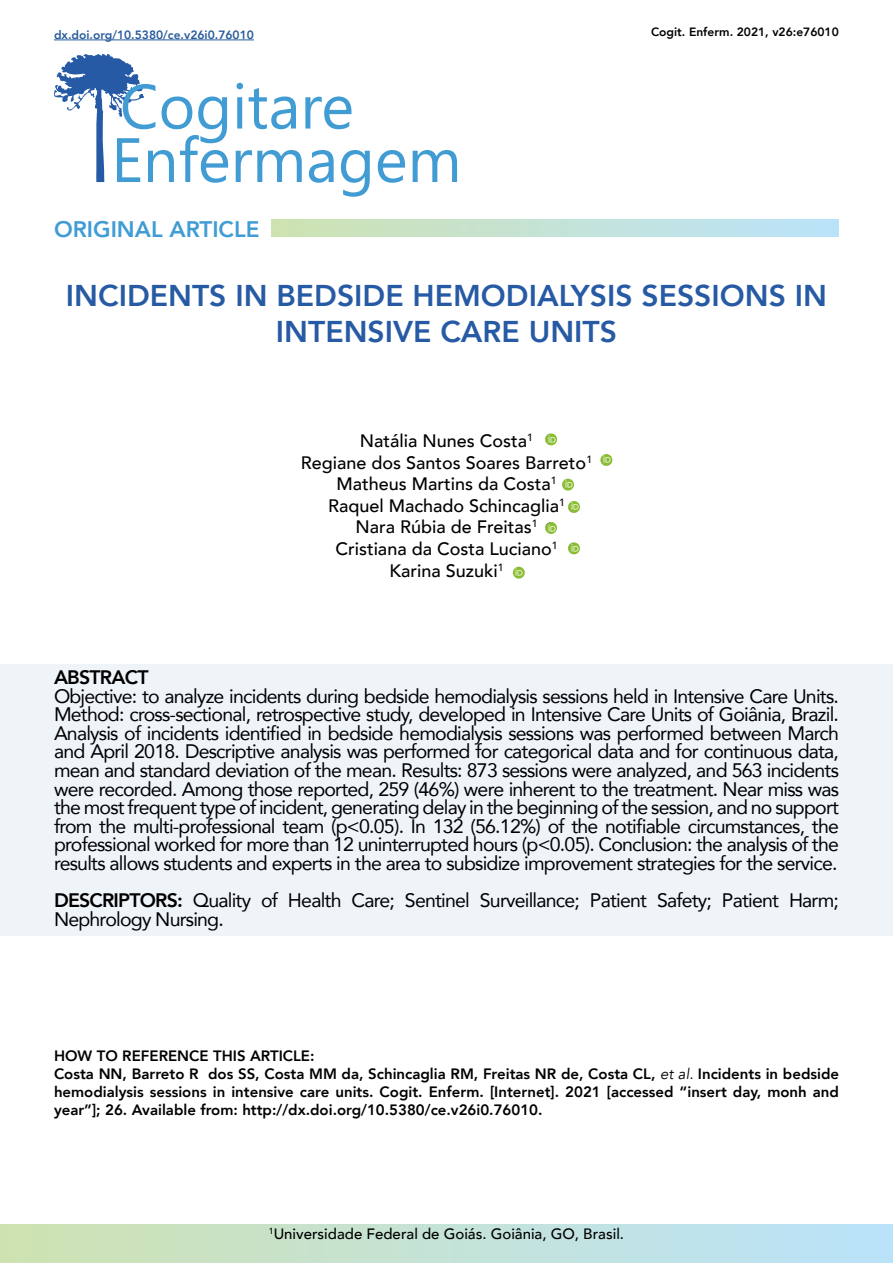
<style>
.page{position:relative;width:893px;height:1263px;background:#fff}
.page>*{position:absolute;margin:0;border:0;box-sizing:border-box;transform-origin:0 0}
.t1{font:800 30px/36px "Avenir";color:#275aa4;text-align:center}
.t2{font:800 22.5px "Avenir";color:#409cd4}
.t3{font:19.5px/18.6px "Avenir";letter-spacing:-.04em;color:#000;text-align:justify}
.t4{font:800 19.5px "Avenir";letter-spacing:-.04em;color:#000}
.t5{font:500 18px/21.6px "Avenir";color:#000;text-align:center}
.t6{font:800 15px/18px "Avenir";color:#000}
.t7{font:500 15px "Avenir";color:#000}
.t8{font:800 12px "Avenir";color:#275b9b}
.t9{font:800 12px "Avenir";color:#000}
.s1{font-weight:800}
.s2{font-weight:400;font-style:italic}
</style>
<div class="page">
<svg style="left:236px;top:150px;width:66px;height:32px"></svg>
<svg style="left:309px;top:150px;width:25px;height:33px"></svg>
<svg style="left:341px;top:150px;width:29px;height:47px"></svg>
<svg style="left:378px;top:150px;width:27px;height:33px"></svg>
<svg style="left:413px;top:150px;width:44px;height:32px"></svg>
<svg style="left:54px;top:54px;width:174px;height:129px"></svg>
<svg style="left:237px;top:83px;width:6px;height:46px"></svg>
<svg style="left:249px;top:88px;width:47px;height:41px"></svg>
<svg style="left:305px;top:97px;width:46px;height:32px"></svg>
<div style="left:0;top:664px;width:893px;height:272px;background:#eff4f9"></div>
<div style="left:271px;top:220px;width:568px;height:16px;background:linear-gradient(to right,#cee2b2,#bae3fb)"></div>
<hr style="left:54px;top:40px;width:200px;height:1px;background:#275b9b">
<svg style="left:568px;top:542px;width:12px;height:12px"></svg>
<svg style="left:545px;top:522px;width:12px;height:12px"></svg>
<svg style="left:600px;top:454px;width:12px;height:12px"></svg>
<svg style="left:562px;top:479px;width:12px;height:12px"></svg>
<svg style="left:513px;top:567px;width:12px;height:12px"></svg>
<svg style="left:568px;top:501px;width:12px;height:12px"></svg>
<svg style="left:545px;top:433px;width:12px;height:12px"></svg>
<div style="left:0;top:1224px;width:893px;height:39px;background:linear-gradient(to right,#cee2b1,#bae3fb)"></div>
<p class="t8" style="left:54px;top:25px;width:201px">dx.doi.org/10.5380/ce.v26i0.76010</p>
<p class="t9" style="left:651px;top:23px;width:189px">Cogit. Enferm. 2021, v26:e76010</p>
<p class="t2" style="left:54px;top:212px;width:207px">ORIGINAL ARTICLE</p>
<h1 class="t1" style="left:66px;top:278px;width:763px">INCIDENTS IN BEDSIDE HEMODIALYSIS SESSIONS IN<br>INTENSIVE CARE UNITS</h1>
<p class="t5" style="left:301px;top:429px;width:293px">Natália Nunes Costa<sup>1<br></sup>Regiane dos Santos Soares Barreto<sup>1<br></sup>Matheus Martins da Costa<sup>1<br></sup>Raquel Machado Schincaglia<sup>1<br></sup>Nara Rúbia de Freitas<sup>1<br></sup>Cristiana da Costa Luciano<sup>1<br></sup>Karina Suzuki<sup>1</sup></p>
<p class="t4" style="left:54px;top:662px;width:96px">ABSTRACT</p>
<p class="t3" style="left:54px;top:686px;width:786px">Objective: to analyze incidents during bedside hemodialysis sessions held in Intensive Care Units.<br>Method: cross-sectional, retrospective study, developed in Intensive Care Units of Goiânia, Brazil.<br>Analysis of incidents identified in bedside hemodialysis sessions was performed between March and April 2018. Descriptive analysis was performed for categorical data and for continuous data, mean and standard deviation of the mean. Results: 873 sessions were analyzed, and 563 incidents were recorded. Among those reported, 259 (46%) were inherent to the treatment. Near miss was the most frequent type of incident, generating delay in the beginning of the session, and no support from the multi-professional team (p&lt;0.05). In 132 (56.12%) of the notifiable circumstances, the professional worked for more than 12 uninterrupted hours (p&lt;0.05). Conclusion: the analysis of the results allows students and experts in the area to subsidize improvement strategies for the service.</p>
<p class="t3" style="left:54px;top:890px;width:786px"><span class="s1">DESCRIPTORS:</span> Quality of Health Care; Sentinel Surveillance; Patient Safety; Patient Harm;<br>Nephrology Nursing.</p>
<p class="t6" style="left:54px;top:1047px;width:787px">HOW TO REFERENCE THIS ARTICLE:<br>Costa NN, Barreto R dos SS, Costa MM da, Schincaglia RM, Freitas NR de, Costa CL, <span class="s2">et al.</span> Incidents in bedside hemodialysis sessions in intensive care units. Cogit. Enferm. [Internet]. 2021 [accessed “insert day, monh and year”]; 26. Available from: http://dx.doi.org/10.5380/ce.v26i0.76010.</p>
<p class="t7" style="left:269px;top:1221px;width:357px"><sup>1</sup>Universidade Federal de Goiás. Goiânia, GO, Brasil.</p>
</div>
